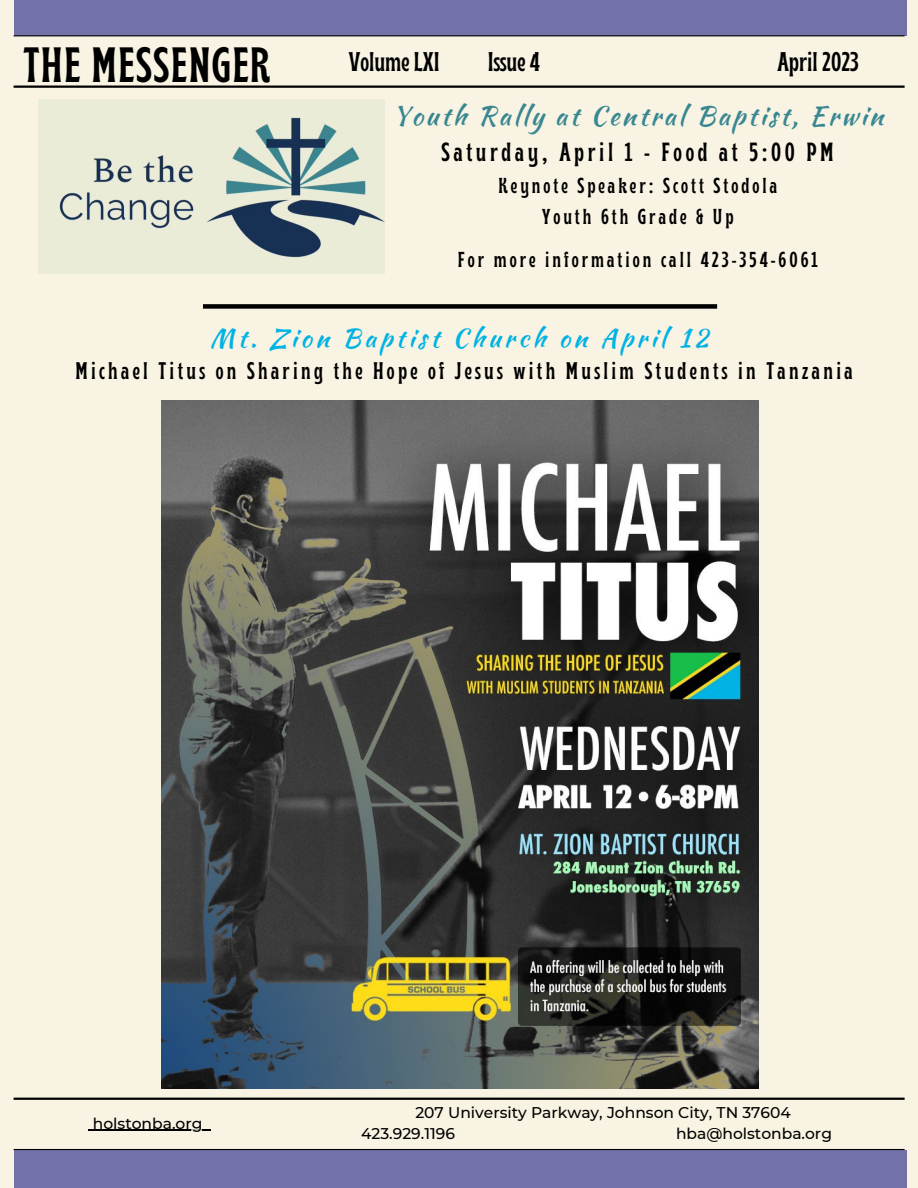
<style>
.page{position:relative;width:918px;height:1188px;background:#f8f3e2}
.page>*{position:absolute;margin:0;border:0;box-sizing:border-box;transform-origin:0 0}
.t1{font:700 condensed 49.5px "Brice";letter-spacing:.025em;color:#000}
.t2{font:700 condensed 27px "Brice";color:#000}
.t3{font:26.25px "Kaushan Script";letter-spacing:.095em;color:#398791}
.t4{font:700 condensed 26.25px "Brice";letter-spacing:.14em;color:#000}
.t5{font:25.5px "Kaushan Script";letter-spacing:.14em;color:#01b2e4}
.t6{font:700 condensed 24px "Brice";letter-spacing:.14em;color:#000}
.t7{font:700 condensed 21.6px/30.9px "Brice";letter-spacing:.14em;color:#000;text-align:center}
.t8{font:500 15.45px/21.3px "Montserrat";color:#000}
</style>
<div class="page">
<hr style="left:14px;top:86px;width:891px;height:2px;background:#000">
<div style="left:14px;top:1150px;width:892px;height:38px;background:#7272a9"></div>
<hr style="left:14px;top:1149px;width:891px;height:1px;background:#000">
<div style="left:14px;top:0;width:892px;height:35px;background:#7272a9"></div>
<hr style="left:14px;top:35px;width:891px;height:1px;background:#000">
<hr style="left:14px;top:1098px;width:891px;height:2px;background:#000">
<img style="left:161px;top:401px;width:598px;height:687px">
<div style="left:203px;top:304px;width:514px;height:5px;background:#000"></div>
<img style="left:38px;top:99px;width:347px;height:174px">
<hr style="left:93px;top:1130px;width:109px;height:1px;background:#000">
<h1 class="t1" style="left:24px;top:44px;width:248px">THE MESSENGER</h1>
<h2 class="t2" style="left:349px;top:51px;width:92px">Volume LXI</h2>
<h2 class="t2" style="left:488px;top:51px;width:53px">Issue 4</h2>
<h2 class="t2" style="left:777px;top:51px;width:83px">April 2023</h2>
<h3 class="t3" style="left:393px;top:97px;width:492px">Youth Rally at Central Baptist, Erwin</h3>
<h3 class="t4" style="left:442px;top:141px;width:393px">Saturday, April 1 - Food at 5:00 PM</h3>
<h3 class="t7" style="left:498px;top:172px;width:280px">Keynote Speaker: Scott Stodola<br>Youth 6th Grade &amp; Up</h3>
<h3 class="t7" style="left:458px;top:246px;width:362px">For more information call 423-354-6061</h3>
<h3 class="t5" style="left:210px;top:320px;width:500px">Mt. Zion Baptist Church on April 12</h3>
<h3 class="t6" style="left:75px;top:361px;width:779px">Michael Titus on Sharing the Hope of Jesus with Muslim Students in Tanzania</h3>
<p class="t8" style="left:93px;top:1112px;width:111px">holstonba.org</p>
<p class="t8" style="left:361px;top:1102px;width:431px;text-indent:54px">207 University Parkway, Johnson City, TN 37604<br>423.929.1196</p>
<p class="t8" style="left:676px;top:1123px;width:158px">hba@holstonba.org</p>
</div>
